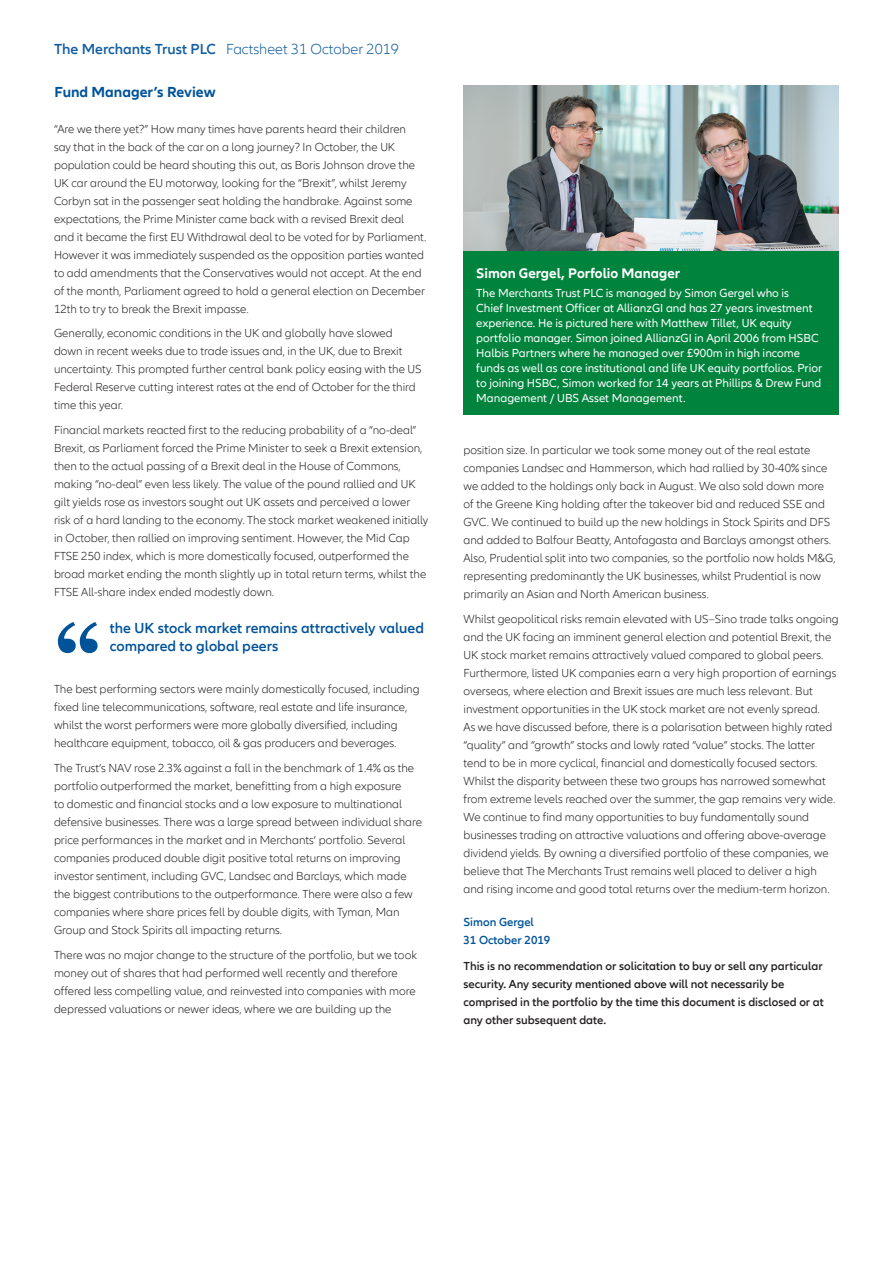
<style>
.page{position:relative;width:893px;height:1263px;background:#fff}
.page>*{position:absolute;margin:0;border:0;box-sizing:border-box;transform-origin:0 0}
.t1{font:600 15px/18px "Allianz Neo";color:#015399}
.t2{font:300 15px "Allianz Neo";color:#115da0}
.t3{font:700 15px "Allianz Neo";color:#015399}
.t4{font:700 14.25px "Allianz Neo";color:#fff}
.t5{font:300 12px/18px "Allianz Neo";color:#231f20}
.t6{font:12px/15px "Allianz Neo";color:#fff}
.t7{font:600 12px/18px "Allianz Neo";color:#231f20}
.t8{font:600 12px/18px "Allianz Neo";color:#015399}
.s1{font-weight:600}
</style>
<div class="page">
<svg style="left:58px;top:622px;width:40px;height:31px"></svg>
<img style="left:463px;top:85px;width:376px;height:166px">
<div style="left:463px;top:251px;width:376px;height:164px;background:#00833d"></div>
<p class="t2" style="left:54px;top:41px;width:346px"><span class="s1">The Merchants Trust PLC</span> Factsheet 31 October 2019</p>
<p class="t3" style="left:55px;top:83px;width:163px">Fund Manager’s Review</p>
<p class="t5" style="left:54px;top:120px;width:374px">“Are we there yet?” How many times have parents heard their children<br>say that in the back of the car on a long journey? In October, the UK population could be heard shouting this out, as Boris Johnson drove the UK car around the EU motorway, looking for the “Brexit”, whilst Jeremy Corbyn sat in the passenger seat holding the handbrake. Against some expectations, the Prime Minister came back with a revised Brexit deal and it became the first EU Withdrawal deal to be voted for by Parliament.<br>However it was immediately suspended as the opposition parties wanted to add amendments that the Conservatives would not accept. At the end of the month, Parliament agreed to hold a general election on December 12th to try to break the Brexit impasse.</p>
<p class="t5" style="left:54px;top:325px;width:369px">Generally, economic conditions in the UK and globally have slowed down in recent weeks due to trade issues and, in the UK, due to Brexit uncertainty. This prompted further central bank policy easing with the US Federal Reserve cutting interest rates at the end of October for the third time this year.</p>
<p class="t5" style="left:54px;top:422px;width:376px">Financial markets reacted first to the reducing probability of a “no-deal” Brexit, as Parliament forced the Prime Minister to seek a Brexit extension, then to the actual passing of a Brexit deal in the House of Commons, making “no-deal” even less likely. The value of the pound rallied and UK gilt yields rose as investors sought out UK assets and perceived a lower risk of a hard landing to the economy. The stock market weakened initially in October, then rallied on improving sentiment. However, the Mid Cap FTSE 250 index, which is more domestically focused, outperformed the broad market ending the month slightly up in total return terms, whilst the FTSE All-share index ended modestly down.</p>
<p class="t1" style="left:110px;top:619px;width:316px">the UK stock market remains attractively valued compared to global peers</p>
<p class="t5" style="left:54px;top:680px;width:367px">The best performing sectors were mainly domestically focused, including fixed line telecommunications, software, real estate and life insurance, whilst the worst performers were more globally diversified, including healthcare equipment, tobacco, oil &amp; gas producers and beverages.</p>
<p class="t5" style="left:54px;top:759px;width:369px">The Trust’s NAV rose 2.3% against a fall in the benchmark of 1.4% as the portfolio outperformed the market, benefitting from a high exposure<br>to domestic and financial stocks and a low exposure to multinational defensive businesses. There was a large spread between individual share price performances in the market and in Merchants’ portfolio. Several companies produced double digit positive total returns on improving investor sentiment, including GVC, Landsec and Barclays, which made the biggest contributions to the outperformance. There were also a few companies where share prices fell by double digits, with Tyman, Man Group and Stock Spirits all impacting returns.</p>
<p class="t5" style="left:54px;top:946px;width:365px">There was no major change to the structure of the portfolio, but we took money out of shares that had performed well recently and therefore offered less compelling value, and reinvested into companies with more depressed valuations or newer ideas, where we are building up the</p>
<p class="t4" style="left:476px;top:265px;width:205px">Simon Gergel, Porfolio Manager</p>
<p class="t6" style="left:476px;top:286px;width:347px">The Merchants Trust PLC is managed by Simon Gergel who is<br>Chief Investment Officer at AllianzGI and has 27 years investment experience. He is pictured here with Matthew Tillet, UK equity portfolio manager. Simon joined AllianzGI in April 2006 from HSBC Halbis Partners where he managed over £900m in high income funds as well as core institutional and life UK equity portfolios. Prior to joining HSBC, Simon worked for 14 years at Phillips &amp; Drew Fund Management / UBS Asset Management.</p>
<p class="t5" style="left:463px;top:441px;width:374px">position size. In particular we took some money out of the real estate companies Landsec and Hammerson, which had rallied by 30-40% since we added to the holdings only back in August. We also sold down more of the Greene King holding after the takeover bid and reduced SSE and GVC. We continued to build up the new holdings in Stock Spirits and DFS and added to Balfour Beatty, Antofagasta and Barclays amongst others.<br>Also, Prudential split into two companies, so the portfolio now holds M&amp;G, representing predominantly the UK businesses, whilst Prudential is now primarily an Asian and North American business.</p>
<p class="t5" style="left:463px;top:610px;width:377px">Whilst geopolitical risks remain elevated with US–Sino trade talks ongoing and the UK facing an imminent general election and potential Brexit, the UK stock market remains attractively valued compared to global peers.<br>Furthermore, listed UK companies earn a very high proportion of earnings overseas, where election and Brexit issues are much less relevant. But investment opportunities in the UK stock market are not evenly spread.<br>As we have discussed before, there is a polarisation between highly rated “quality” and “growth” stocks and lowly rated “value” stocks. The latter tend to be in more cyclical, financial and domestically focused sectors.<br>Whilst the disparity between these two groups has narrowed somewhat from extreme levels reached over the summer, the gap remains very wide.<br>We continue to find many opportunities to buy fundamentally sound businesses trading on attractive valuations and offering above-average dividend yields. By owning a diversified portfolio of these companies, we believe that The Merchants Trust remains well placed to deliver a high and rising income and good total returns over the medium-term horizon.</p>
<p class="t8" style="left:463px;top:913px;width:88px">Simon Gergel<br>31 October 2019</p>
<p class="t7" style="left:463px;top:958px;width:362px">This is no recommendation or solicitation to buy or sell any particular security. Any security mentioned above will not necessarily be comprised in the portfolio by the time this document is disclosed or at any other subsequent date.</p>
</div>
